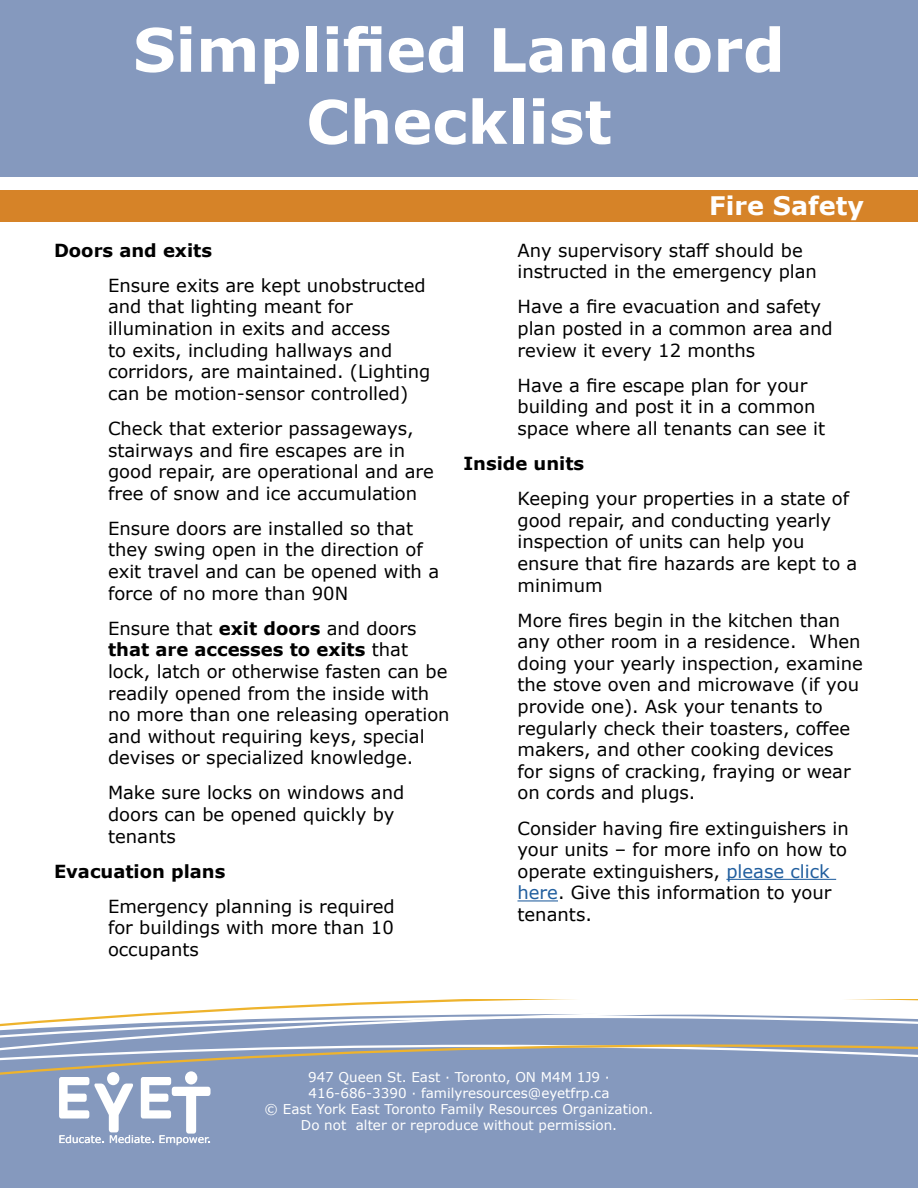
<style>
.page{position:relative;width:918px;height:1188px;background:#fff}
.page>*{position:absolute;margin:0;border:0;box-sizing:border-box;transform-origin:0 0}
.t1{font:700 60px/72px "Verdana";color:#fff;text-align:center}
.t2{font:700 25.5px "Verdana";color:#fff}
.Paragraph_Style_1{font:18px/21.6px "Verdana";color:#000}
.Paragraph_Style_1-2{font:700 18px "Verdana";color:#000}
.t3{font:13.5px/16.2px "Verdana";color:#fff;text-align:center}
.t4{font:10.65px "Verdana";color:#fff}
.s1{font-weight:700}
.s2{color:#215e9e}
</style>
<div class="page">
<svg style="left:187px;top:999px;width:731px;height:12px"></svg>
<svg style="left:108px;top:1011px;width:677px;height:5px"></svg>
<svg style="left:0;top:1016px;width:918px;height:29px;fill:#8599be"></svg>
<div style="left:0;top:1045px;width:918px;height:143px;background:#8599be"></div>
<div style="left:0;top:0;width:918px;height:177px;background:#8599be"></div>
<div style="left:0;top:190px;width:918px;height:31px;background:#d68328"></div>
<div style="left:107px;top:1072px;width:12px;height:13px;background:#fff;border-radius:50%"></div>
<div style="left:185px;top:1071px;width:12px;height:13px;background:#fff;border-radius:50%"></div>
<svg style="left:59px;top:1077px;width:152px;height:68px"></svg>
<hr style="left:726px;top:879px;width:110px;height:1px;background:#215e9e">
<hr style="left:518px;top:900px;width:40px;height:1px;background:#215e9e">
<h1 class="t1" style="left:133px;top:13px;width:654px">Simplified Landlord<br>Checklist</h1>
<p class="Paragraph_Style_1-2" style="left:54px;top:237px;width:160px">Doors and exits</p>
<p class="Paragraph_Style_1" style="left:108px;top:274px;width:324px">Ensure exits are kept unobstructed and that lighting meant for illumination in exits and access<br>to exits, including hallways and corridors, are maintained. (Lighting can be motion-sensor controlled)</p>
<p class="Paragraph_Style_1" style="left:108px;top:417px;width:327px">Check that exterior passageways, stairways and fire escapes are in good repair, are operational and are free of snow and ice accumulation</p>
<p class="Paragraph_Style_1" style="left:108px;top:517px;width:333px">Ensure doors are installed so that they swing open in the direction of exit travel and can be opened with a force of no more than 90N</p>
<p class="Paragraph_Style_1" style="left:108px;top:617px;width:343px">Ensure that <span class="s1">exit doors</span> and doors <span class="s1">that are accesses to exits</span> that lock, latch or otherwise fasten can be readily opened from the inside with no more than one releasing operation and without requiring keys, special devises or specialized knowledge.</p>
<p class="Paragraph_Style_1" style="left:108px;top:782px;width:298px">Make sure locks on windows and doors can be opened quickly by tenants</p>
<p class="Paragraph_Style_1-2" style="left:54px;top:858px;width:173px">Evacuation plans</p>
<p class="Paragraph_Style_1" style="left:108px;top:895px;width:288px;text-align:justify">Emergency planning is required for buildings with more than 10 occupants</p>
<h2 class="t2" style="left:709px;top:188px;width:156px">Fire Safety</h2>
<p class="Paragraph_Style_1" style="left:518px;top:239px;width:301px">Any supervisory staff should be instructed in the emergency plan</p>
<p class="Paragraph_Style_1" style="left:518px;top:296px;width:317px">Have a fire evacuation and safety plan posted in a common area and review it every 12 months</p>
<p class="Paragraph_Style_1" style="left:518px;top:374px;width:309px">Have a fire escape plan for your building and post it in a common space where all tenants can see it</p>
<p class="Paragraph_Style_1-2" style="left:464px;top:451px;width:122px">Inside units</p>
<p class="Paragraph_Style_1" style="left:518px;top:488px;width:341px">Keeping your properties in a state of good repair, and conducting yearly inspection of units can help you ensure that fire hazards are kept to a minimum</p>
<p class="Paragraph_Style_1" style="left:518px;top:609px;width:347px">More fires begin in the kitchen than any other room in a residence. When doing your yearly inspection, examine the stove oven and microwave (if you provide one). Ask your tenants to regularly check their toasters, coffee makers, and other cooking devices for signs of cracking, fraying or wear on cords and plugs.</p>
<p class="Paragraph_Style_1" style="left:518px;top:817px;width:333px">Consider having fire extinguishers in your units – for more info on how to operate extinguishers, <span class="s2">please click here</span>. Give this information to your tenants.</p>
<p class="t4" style="left:59px;top:1132px;width:154px">Educate. Mediate. Empower.</p>
<p class="t3" style="left:265px;top:1069px;width:390px">947 Queen St. East · Toronto, ON M4M 1J9 · 416-686-3390 · familyresources@eyetfrp.ca<br>© East York East Toronto Family Resources Organization.<br>Do not alter or reproduce without permission.</p>
</div>
